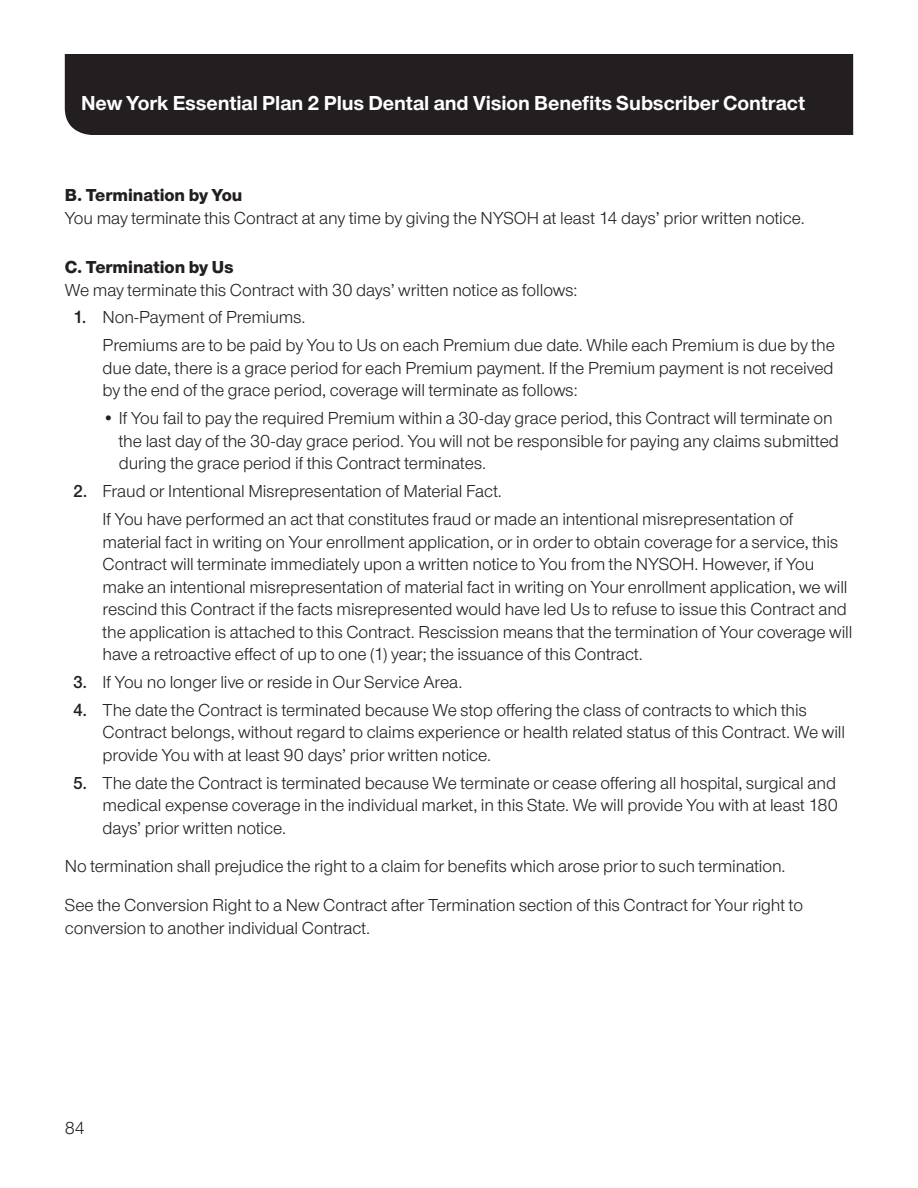
<style>
.page{position:relative;width:918px;height:1188px;background:#fff}
.page>*{position:absolute;margin:0;border:0;box-sizing:border-box;transform-origin:0 0}
.t1{font:700 21px "UHC Sans";color:#fff}
.Body___numbers___add{font:18px/22.5px "UHC Sans";letter-spacing:-.005em;color:#231f20}
.Body___12_15{font:18px/22.5px "UHC Sans";letter-spacing:-.005em;color:#231f20}
.Body_AFTER_bullet{font:18px "UHC Sans";letter-spacing:-.005em;color:#231f20}
.Body_BEFORE_bullet{font:18px "UHC Sans";letter-spacing:-.005em;color:#231f20}
.SUB_Subhead___AFTER{font:800 18px "UHC Sans";color:#231f20}
.SUB_Subhead___12_15{font:800 18px "UHC Sans";color:#231f20}
.s1{font-weight:600}
</style>
<div class="page">
<div style="left:65px;top:54px;width:788px;height:81px;background:#231f20"></div>
<p class="t1" style="left:81px;top:88px;width:726px">New York Essential Plan 2 Plus Dental and Vision Benefits Subscriber Contract</p>
<p class="SUB_Subhead___AFTER" style="left:65px;top:182px;width:179px">B. Termination by You</p>
<p class="Body___12_15" style="left:65px;top:206px;width:741px">You may terminate this Contract at any time by giving the NYSOH at least 14 days’ prior written notice.</p>
<p class="SUB_Subhead___12_15" style="left:65px;top:254px;width:170px">C. Termination by Us</p>
<p class="Body_BEFORE_bullet" style="left:65px;top:278px;width:514px">We may terminate this Contract with 30 days’ written notice as follows:</p>
<p class="Body___numbers___add" style="left:73px;top:306px;width:234px"><span class="s1">1.</span> Non-Payment of Premiums.</p>
<p class="Body___numbers___add" style="left:103px;top:333px;width:734px;text-align:justify">Premiums are to be paid by You to Us on each Premium due date. While each Premium is due by the due date, there is a grace period for each Premium payment. If the Premium payment is not received by the end of the grace period, coverage will terminate as follows:</p>
<p class="Body___numbers___add" style="left:119px;top:406px;width:722px;text-indent:-16px">• If You fail to pay the required Premium within a 30-day grace period, this Contract will terminate on the last day of the 30-day grace period. You will not be responsible for paying any claims submitted during the grace period if this Contract terminates.</p>
<p class="Body___numbers___add" style="left:73px;top:479px;width:430px"><span class="s1">2.</span> Fraud or Intentional Misrepresentation of Material Fact.</p>
<p class="Body___numbers___add" style="left:103px;top:507px;width:751px">If You have performed an act that constitutes fraud or made an intentional misrepresentation of material fact in writing on Your enrollment application, or in order to obtain coverage for a service, this Contract will terminate immediately upon a written notice to You from the NYSOH. However, if You make an intentional misrepresentation of material fact in writing on Your enrollment application, we will rescind this Contract if the facts misrepresented would have led Us to refuse to issue this Contract and the application is attached to this Contract. Rescission means that the termination of Your coverage will have a retroactive effect of up to one (1) year; the issuance of this Contract.</p>
<p class="Body___numbers___add" style="left:73px;top:670px;width:391px"><span class="s1">3.</span> If You no longer live or reside in Our Service Area.</p>
<p class="Body___numbers___add" style="left:103px;top:698px;width:744px;text-indent:-29px"><span class="s1">4.</span> The date the Contract is terminated because We stop offering the class of contracts to which this<br>Contract belongs, without regard to claims experience or health related status of this Contract. We will provide You with at least 90 days’ prior written notice.</p>
<p class="Body___numbers___add" style="left:103px;top:771px;width:737px;text-align:justify;text-indent:-29px"><span class="s1">5.</span> The date the Contract is terminated because We terminate or cease offering all hospital, surgical and medical expense coverage in the individual market, in this State. We will provide You with at least 180 days’ prior written notice.</p>
<p class="Body_AFTER_bullet" style="left:65px;top:855px;width:722px">No termination shall prejudice the right to a claim for benefits which arose prior to such termination.</p>
<p class="Body___12_15" style="left:65px;top:893px;width:740px">See the Conversion Right to a New Contract after Termination section of this Contract for Your right to conversion to another individual Contract.</p>
<p class="Body___numbers___add" style="left:65px;top:1116px;width:22px">84</p>
</div>
